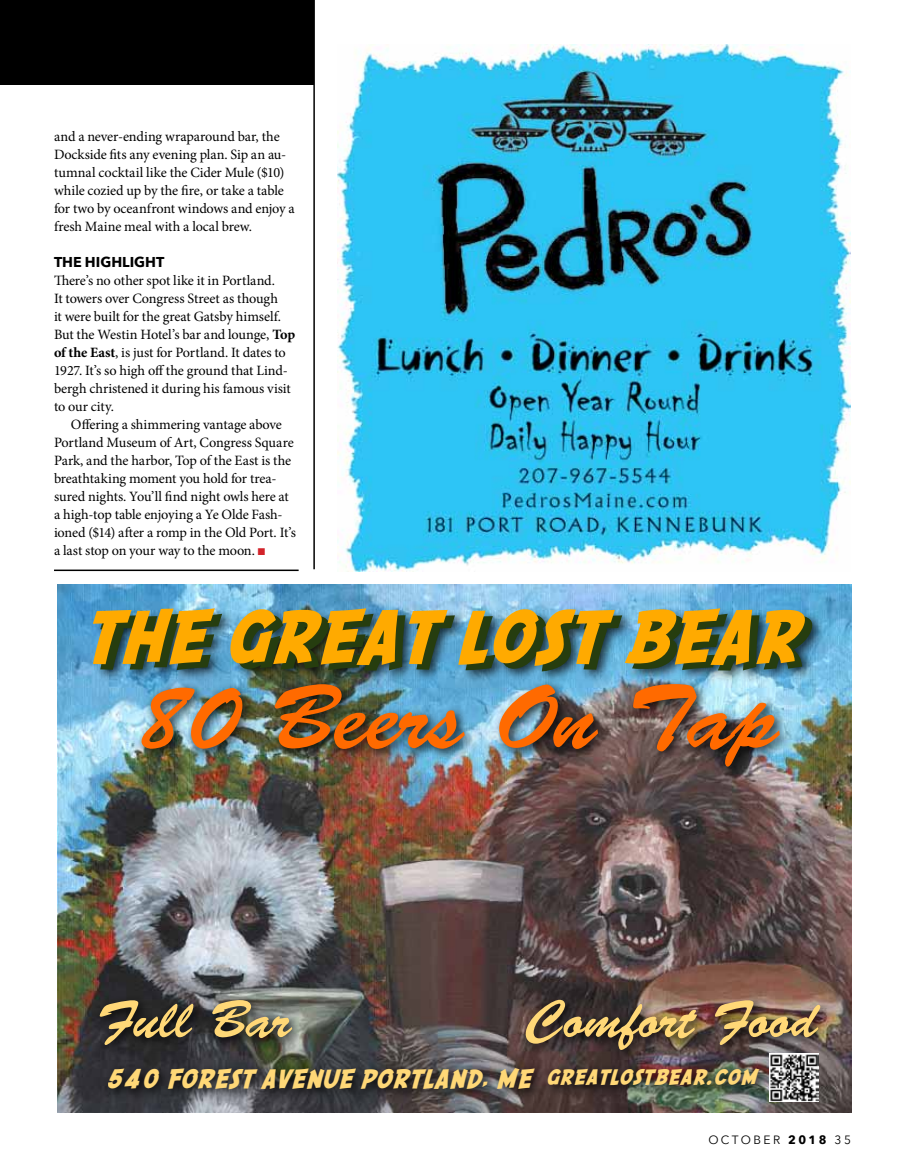
<style>
.page{position:relative;width:905px;height:1175px;background:#fff}
.page>*{position:absolute;margin:0;border:0;box-sizing:border-box;transform-origin:0 0}
.t1{font:91.5px "Brush Script Std";color:#ff6a00}
.t2{font:700 68.7px "SF Comic Script";color:#fa0}
.t3{font:53.1px "Brush Script Std";color:#ffd877}
.t4{font:700 24.75px "SF Comic Script";color:#ffd877}
.t5{font:14.25px/18px "Minion Pro";letter-spacing:-.015em;color:#000}
.t6{font:700 14.25px "Avenir Next";color:#000}
.t7{font:12px "Avenir Next";letter-spacing:.2em;color:#000}
.s1{font-weight:700}
.s2{color:#d2232a}
</style>
<div class="page">
<img style="left:57px;top:584px;width:794px;height:528px">
<img style="left:83px;top:593px;width:769px;height:96px">
<img style="left:79px;top:929px;width:773px;height:137px">
<img style="left:100px;top:1057px;width:684px;height:47px">
<img style="left:769px;top:1053px;width:49px;height:48px">
<img style="left:110px;top:657px;width:742px;height:132px">
<img style="left:338px;top:44px;width:512px;height:527px">
<hr style="left:313px;top:0;width:2px;height:569px;background:#000">
<hr style="left:54px;top:569px;width:244px;height:2px;background:#000">
<div style="left:0;top:0;width:314px;height:85px;background:#000"></div>
<p class="t5" style="left:54px;top:128px;width:242px">and a never-ending wraparound bar, the Dockside fits any evening plan. Sip an au&shy;tumnal cocktail like the Cider Mule ($10) while cozied up by the fire, or take a table for two by oceanfront windows and enjoy a fresh Maine meal with a local brew.</p>
<p class="t6" style="left:54px;top:250px;width:112px">The Highlight</p>
<p class="t5" style="left:54px;top:271px;width:243px">There’s no other spot like it in Portland.<br>It towers over Congress Street as though<br>it were built for the great Gatsby himself.<br>But the Westin Hotel’s bar and lounge, <span class="s1">Top of the East</span>, is just for Portland. It dates to 1927. It’s so high off the ground that Lind&shy;bergh christened it during his famous visit to our city.</p>
<p class="t5" style="left:54px;top:415px;width:243px;text-indent:17px">Offering a shimmering vantage above Portland Museum of Art, Congress Square Park, and the harbor, Top of the East is the breathtaking moment you hold for trea&shy;sured nights. You’ll find night owls here at a high-top table enjoying a Ye Olde Fash&shy;ioned ($14) after a romp in the Old Port. It’s a last stop on your way to the moon. <span class="s2">■</span></p>
<h2 class="t2" style="left:82px;top:593px;width:718px">THE GREAT LOST BEAR</h2>
<h1 class="t1" style="left:135px;top:666px;width:645px">80 Beers On Tap</h1>
<h3 class="t3" style="left:97px;top:989px;width:196px">Full Bar</h3>
<h3 class="t3" style="left:526px;top:989px;width:293px">Comfort Food</h3>
<h3 class="t4" style="left:106px;top:1063px;width:652px">540 FOREST AVENUE PORTLAND, ME greatlostbear.com</h3>
<p class="t7" style="left:708px;top:1129px;width:144px">OCTO BER <span class="s1">2018</span> 35</p>
</div>
